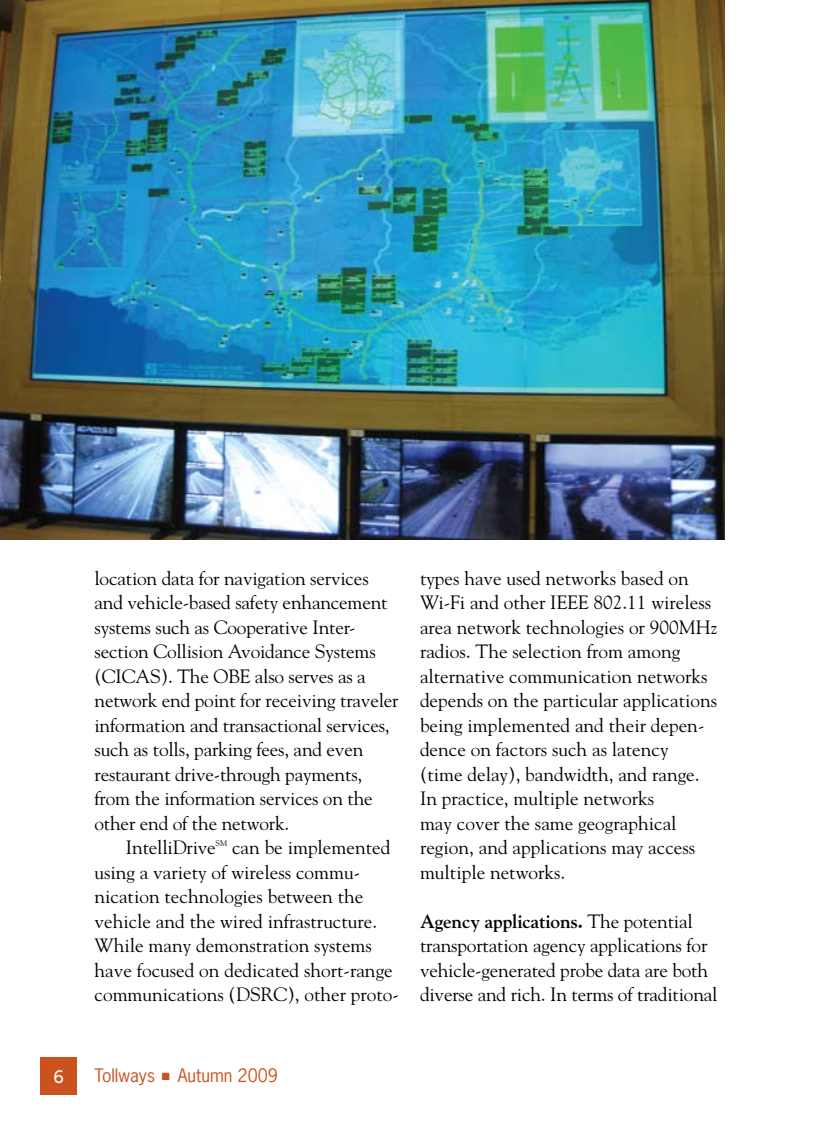
<style>
.page{position:relative;width:819px;height:1134px;background:#fff}
.page>*{position:absolute;margin:0;border:0;box-sizing:border-box;transform-origin:0 0}
.t1{font:19.25px/24.5px "Goudy";color:#000}
.t2{font:17.5px "News Gothic";color:#cb521e}
.t3{font:600 17.5px "News Gothic BT";color:#fff}
.t4{font:8.22px "Goudy";color:#000}
.s1{font-weight:700}
</style>
<div class="page">
<div style="left:41px;top:1058px;width:36px;height:37px;background:#cb521e"></div>
<img style="left:0;top:0;width:724px;height:540px">
<p class="t1" style="left:94px;top:565px;width:276px">location data for navigation services</p>
<p class="t1" style="left:94px;top:589px;width:295px">and vehicle-based safety enhancement</p>
<p class="t1" style="left:94px;top:614px;width:263px">systems such as Cooperative Inter-</p>
<p class="t1" style="left:94px;top:639px;width:283px">section Collision Avoidance Systems</p>
<p class="t1" style="left:94px;top:663px;width:273px">(CICAS). The OBE also serves as a</p>
<p class="t1" style="left:94px;top:688px;width:306px">network end point for receiving traveler</p>
<p class="t1" style="left:94px;top:712px;width:297px">information and transactional services,</p>
<p class="t1" style="left:94px;top:737px;width:270px">such as tolls, parking fees, and even</p>
<p class="t1" style="left:94px;top:761px;width:269px">restaurant drive-through payments,</p>
<p class="t1" style="left:94px;top:786px;width:280px">from the information services on the</p>
<p class="t1" style="left:94px;top:810px;width:196px">other end of the network.</p>
<p class="t1" style="left:126px;top:835px;width:91px">IntelliDrive</p>
<p class="t4" style="left:216px;top:838px;width:13px">SM</p>
<p class="t1" style="left:95px;top:834px;width:306px;text-indent:138px">can be implemented using a variety of wireless commu&shy;nication technologies between the vehicle and the wired infrastructure.<br>While many demonstration systems have focused on dedicated short-range communications (DSRC), other proto-</p>
<p class="t1" style="left:420px;top:565px;width:299px">types have used networks based on Wi-Fi and other IEEE 802.11 wireless area network technologies or 900MHz radios. The selection from among alternative communication networks depends on the particular applications being implemented and their depen&shy;dence on factors such as latency<br>(time delay), bandwidth, and range.<br>In practice, multiple networks<br>may cover the same geographical region, and applications may access multiple networks.</p>
<p class="t1" style="left:420px;top:908px;width:299px"><span class="s1">Agency applications.</span> The potential transportation agency applications for vehicle-generated probe data are both diverse and rich. In terms of traditional</p>
<p class="t3" style="left:54px;top:1066px;width:12px">6</p>
<p class="t2" style="left:94px;top:1064px;width:185px">Tollways ■ Autumn 2009</p>
</div>
